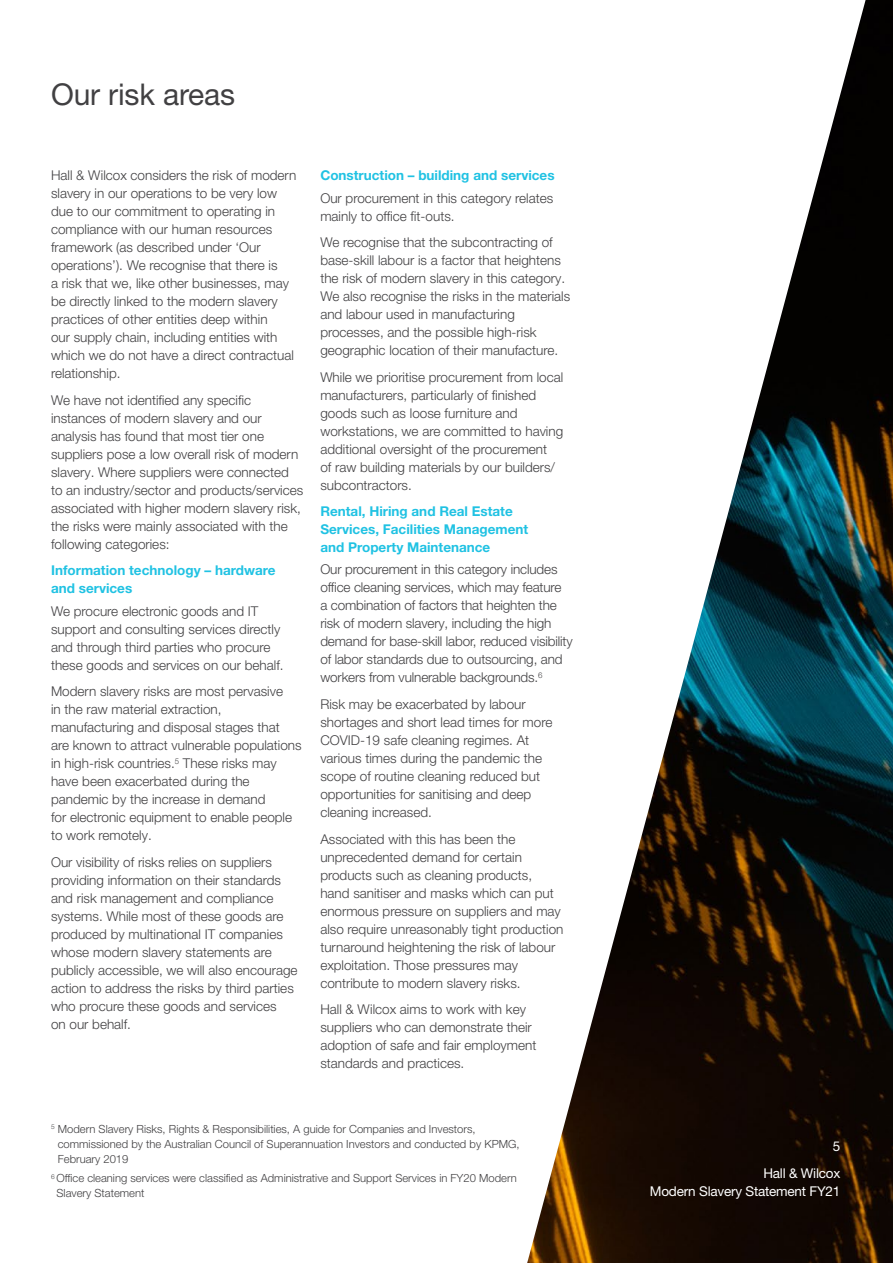
<style>
.page{position:relative;width:893px;height:1263px;background:#fff}
.page>*{position:absolute;margin:0;border:0;box-sizing:border-box;transform-origin:0 0}
.t1{font:30px "Helvetica Neue LT Pro";letter-spacing:-.005em;color:#414042}
.t2{font:300 13.5px/18px "Helvetica Neue LT Pro";color:#414042}
.t3{font:700 13.5px/18px "Helvetica Neue LT Pro";color:#20c2e3}
.t4{font:13.5px/26.5px "Helvetica Neue LT Pro";letter-spacing:-.015em;color:#fff;text-align:right}
.t5{font:300 11.25px/15px "Helvetica Neue LT Pro";color:#414042}
</style>
<div class="page">
<img style="left:527px;top:0;width:366px;height:1263px">
<h1 class="t1" style="left:51px;top:76px;width:186px">Our risk areas</h1>
<p class="t2" style="left:51px;top:166px;width:247px">Hall &amp; Wilcox considers the risk of modern slavery in our operations to be very low due to our commitment to operating in compliance with our human resources framework (as described under ‘Our operations’). We recognise that there is<br>a risk that we, like other businesses, may be directly linked to the modern slavery practices of other entities deep within<br>our supply chain, including entities with which we do not have a direct contractual relationship.</p>
<p class="t2" style="left:51px;top:391px;width:254px">We have not identified any specific instances of modern slavery and our analysis has found that most tier one suppliers pose a low overall risk of modern slavery. Where suppliers were connected to an industry/sector and products/services associated with higher modern slavery risk, the risks were mainly associated with the following categories:</p>
<p class="t3" style="left:51px;top:561px;width:226px">Information technology – hardware and services</p>
<p class="t2" style="left:51px;top:602px;width:234px">We procure electronic goods and IT support and consulting services directly and through third parties who procure these goods and services on our behalf.</p>
<p class="t2" style="left:51px;top:682px;width:252px">Modern slavery risks are most pervasive<br>in the raw material extraction, manufacturing and disposal stages that<br>are known to attract vulnerable populations in high-risk countries.<sup>5</sup> These risks may have been exacerbated during the pandemic by the increase in demand<br>for electronic equipment to enable people to work remotely.</p>
<p class="t2" style="left:51px;top:853px;width:248px">Our visibility of risks relies on suppliers providing information on their standards and risk management and compliance systems. While most of these goods are produced by multinational IT companies whose modern slavery statements are publicly accessible, we will also encourage action to address the risks by third parties who procure these goods and services<br>on our behalf.</p>
<p class="t3" style="left:320px;top:166px;width:236px">Construction – building and services</p>
<p class="t2" style="left:320px;top:189px;width:234px">Our procurement in this category relates mainly to office fit-outs.</p>
<p class="t2" style="left:320px;top:233px;width:251px">We recognise that the subcontracting of base-skill labour is a factor that heightens the risk of modern slavery in this category.<br>We also recognise the risks in the materials and labour used in manufacturing processes, and the possible high-risk geographic location of their manufacture.</p>
<p class="t2" style="left:320px;top:368px;width:244px">While we prioritise procurement from local manufacturers, particularly of finished goods such as loose furniture and workstations, we are committed to having additional oversight of the procurement<br>of raw building materials by our builders/ subcontractors.</p>
<p class="t3" style="left:320px;top:502px;width:209px">Rental, Hiring and Real Estate<br>Services, Facilities Management and Property Maintenance</p>
<p class="t2" style="left:320px;top:560px;width:254px">Our procurement in this category includes office cleaning services, which may feature<br>a combination of factors that heighten the risk of modern slavery, including the high demand for base-skill labor, reduced visibility of labor standards due to outsourcing, and workers from vulnerable backgrounds.<sup>6</sup></p>
<p class="t2" style="left:320px;top:695px;width:234px">Risk may be exacerbated by labour shortages and short lead times for more COVID-19 safe cleaning regimes. At various times during the pandemic the scope of routine cleaning reduced but opportunities for sanitising and deep cleaning increased.</p>
<p class="t2" style="left:320px;top:829px;width:245px">Associated with this has been the unprecedented demand for certain products such as cleaning products, hand sanitiser and masks which can put enormous pressure on suppliers and may also require unreasonably tight production turnaround heightening the risk of labour exploitation. Those pressures may contribute to modern slavery risks.</p>
<p class="t2" style="left:320px;top:1000px;width:218px">Hall &amp; Wilcox aims to work with key suppliers who can demonstrate their adoption of safe and fair employment standards and practices.</p>
<p class="t5" style="left:58px;top:1121px;width:463px;text-indent:-7px"><sup>5</sup> Modern Slavery Risks, Rights &amp; Responsibilities, A guide for Companies and Investors, commissioned by the Australian Council of Superannuation Investors and conducted by KPMG,<br>February 2019</p>
<p class="t5" style="left:56px;top:1171px;width:462px;text-indent:-5px"><sup>6</sup> Office cleaning services were classified as Administrative and Support Services in FY20 Modern<br>Slavery Statement</p>
<p class="t4" style="left:763px;top:1133px;width:79px">5<br>Hall &amp; Wilcox</p>
<p class="t4" style="left:650px;top:1177px;width:192px">Modern Slavery Statement FY21</p>
</div>
